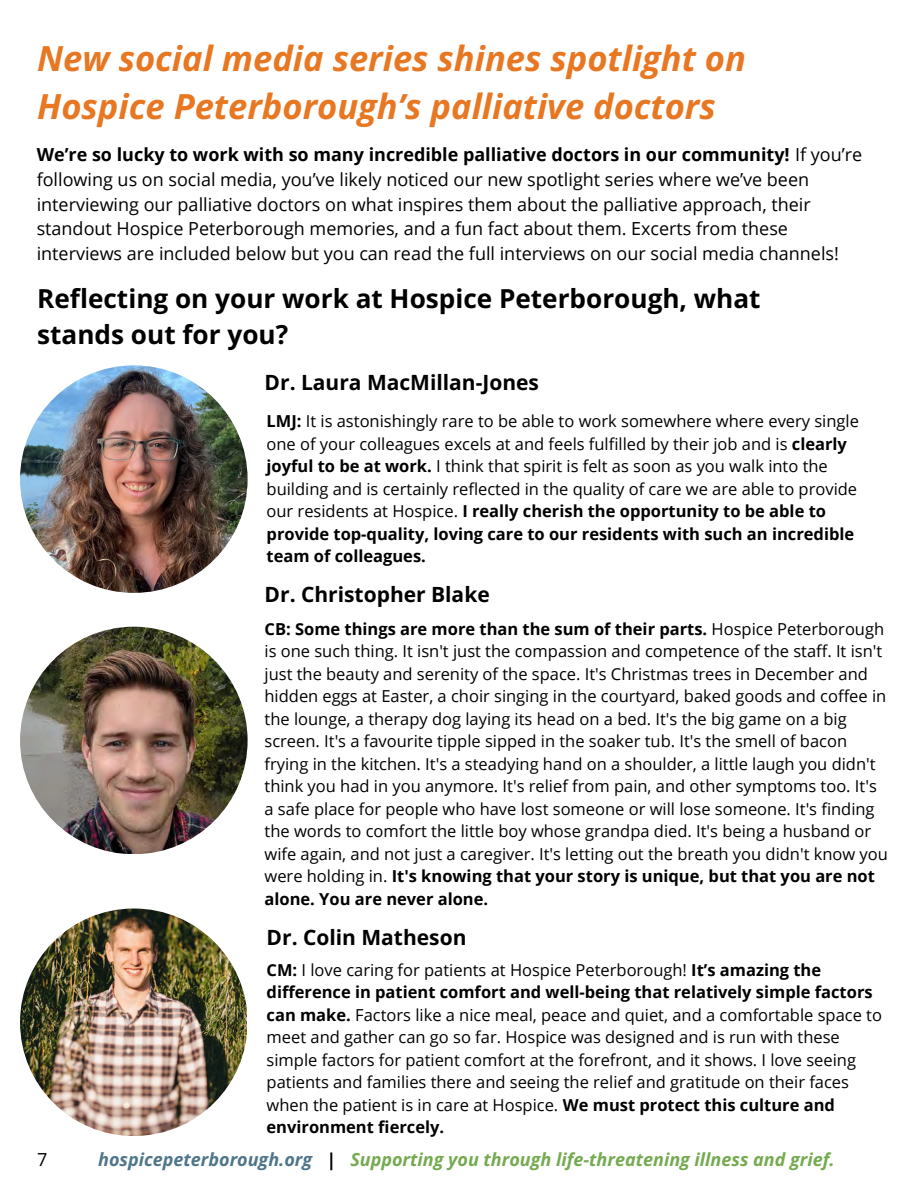
<style>
.page{position:relative;width:918px;height:1188px;background:#fff}
.page>*{position:absolute;margin:0;border:0;box-sizing:border-box;transform-origin:0 0}
.t1{font:italic 700 34.5px/48.3px "Open Sans";color:#e87722}
.t2{font:700 26.25px/36px "Open Sans";color:#000}
.t3{font:700 21px "Open Sans";color:#000}
.t4{font:18px/24.8px "Open Sans";color:#000}
.t5{font:italic 700 18px "Open Sans";color:#74aa50}
.t6{font:16.5px/22.5px "Open Sans";color:#000}
.s1{font-weight:700}
.s2{color:#4f758b}
.s3{color:#000}
</style>
<div class="page">
<img style="left:20px;top:365px;width:228px;height:228px;border-radius:50%">
<img style="left:20px;top:627px;width:228px;height:227px;border-radius:50%">
<img style="left:20px;top:909px;width:227px;height:227px;border-radius:50%">
<h1 class="t1" style="left:37px;top:33px;width:710px">New social media series shines spotlight on<br>Hospice Peterborough’s palliative doctors</h1>
<h2 class="t4" style="left:37px;top:142px;width:827px"><span class="s1">We’re so lucky to work with so many incredible palliative doctors in our community!</span> If you’re following us on social media, you’ve likely noticed our new spotlight series where we’ve been interviewing our palliative doctors on what inspires them about the palliative approach, their standout Hospice Peterborough memories, and a fun fact about them. Excerts from these interviews are included below but you can read the full interviews on our social media channels!</h2>
<p class="t2" style="left:37px;top:280px;width:725px">Reflecting on your work at Hospice Peterborough, what stands out for you?</p>
<p class="t3" style="left:265px;top:368px;width:276px">Dr. Laura MacMillan-Jones</p>
<h3 class="t6" style="left:267px;top:410px;width:594px"><span class="s1">LMJ:</span> It is astonishingly rare to be able to work somewhere where every single one of your colleagues excels at and feels fulfilled by their job and is <span class="s1">clearly joyful to be at work.</span> I think that spirit is felt as soon as you walk into the building and is certainly reflected in the quality of care we are able to provide our residents at Hospice. <span class="s1">I really cherish the opportunity to be able to provide top-quality, loving care to our residents with such an incredible team of colleagues.</span></h3>
<h3 class="t3" style="left:265px;top:580px;width:227px">Dr. Christopher Blake</h3>
<h3 class="t6" style="left:265px;top:617px;width:625px"><span class="s1">CB: Some things are more than the sum of their parts.</span> Hospice Peterborough is one such thing. It isn't just the compassion and competence of the staff. It isn't just the beauty and serenity of the space. It's Christmas trees in December and hidden eggs at Easter, a choir singing in the courtyard, baked goods and coffee in the lounge, a therapy dog laying its head on a bed. It's the big game on a big screen. It's a favourite tipple sipped in the soaker tub. It's the smell of bacon frying in the kitchen. It's a steadying hand on a shoulder, a little laugh you didn't think you had in you anymore. It's relief from pain, and other symptoms too. It's a safe place for people who have lost someone or will lose someone. It's finding the words to comfort the little boy whose grandpa died. It's being a husband or wife again, and not just a caregiver. It's letting out the breath you didn't know you were holding in. <span class="s1">It's knowing that your story is unique, but that you are not alone. You are never alone.</span></h3>
<p class="t3" style="left:267px;top:922px;width:201px">Dr. Colin Matheson</p>
<p class="t6" style="left:267px;top:958px;width:617px"><span class="s1">CM:</span> I love caring for patients at Hospice Peterborough! <span class="s1">It’s amazing the difference in patient comfort and well-being that relatively simple factors can make.</span> Factors like a nice meal, peace and quiet, and a comfortable space to meet and gather can go so far. Hospice was designed and is run with these simple factors for patient comfort at the forefront, and it shows. I love seeing patients and families there and seeing the relief and gratitude on their faces when the patient is in care at Hospice. <span class="s1">We must protect this culture and environment fiercely.</span></p>
<h4 class="t4" style="left:37px;top:1146px;width:12px">7</h4>
<p class="t5" style="left:98px;top:1147px;width:738px"><span class="s2">hospicepeterborough.org</span> <span class="s3">|</span> Supporting you through life-threatening illness and grief.</p>
</div>
